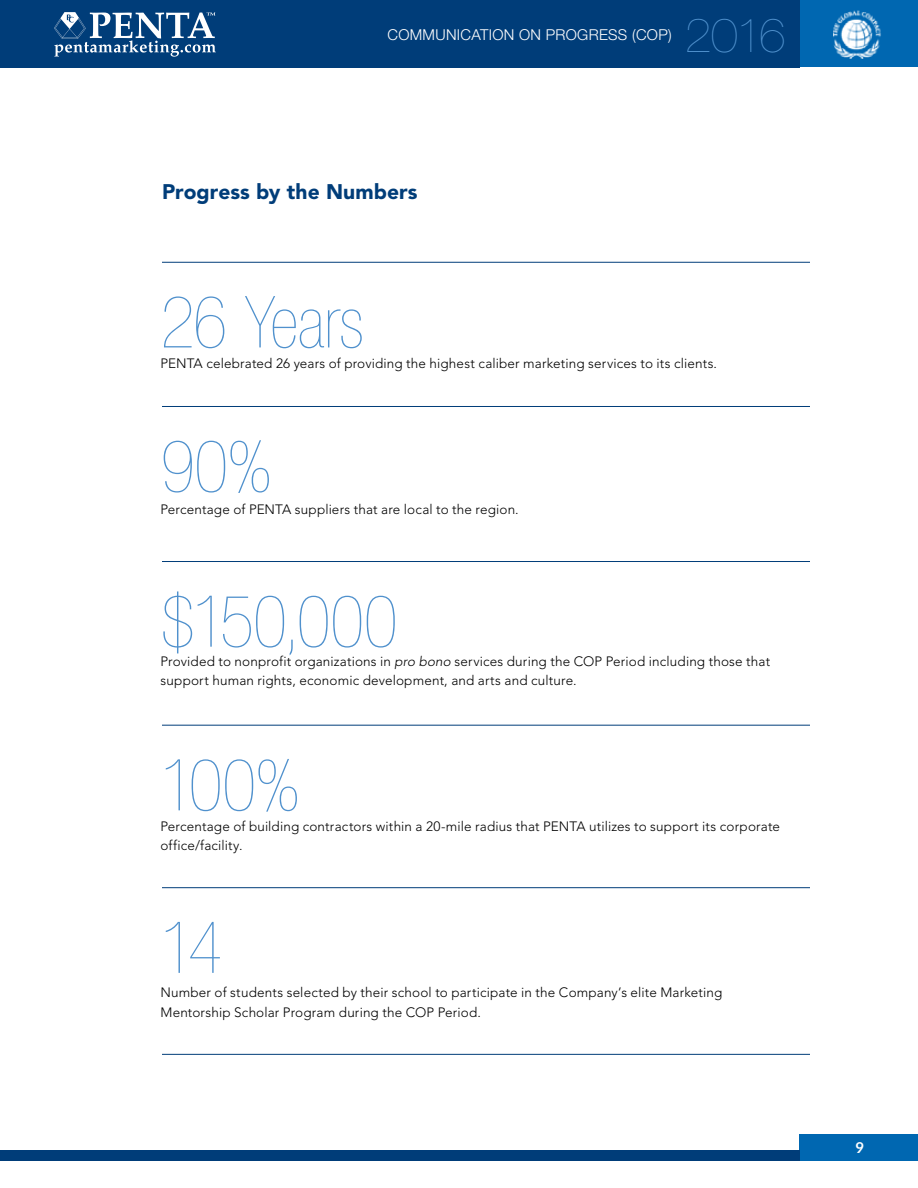
<style>
.page{position:relative;width:918px;height:1188px;background:#fff}
.page>*{position:absolute;margin:0;border:0;box-sizing:border-box;transform-origin:0 0}
.t1{font:200 condensed 72px "Helvetica Neue LT Std";letter-spacing:-.015em;color:#5091cd}
.t2{font:200 48px "Helvetica Neue LT Std";color:#5091cd}
.t3{font:900 21px "Avenir LT Std";color:#003d79}
.t4{font:300 15px "Helvetica Neue LT Std";letter-spacing:.02em;color:#fff}
.t5{font:700 15px "Lato";color:#fff}
.t6{font:300 13.5px/19.5px "Avenir LT Std";letter-spacing:.01em;color:#000}
.s1{font-style:italic}
</style>
<div class="page">
<div style="left:799px;top:0;width:119px;height:67px;background:#0067b1"></div>
<div style="left:799px;top:1134px;width:119px;height:27px;background:#0067b1"></div>
<div style="left:0;top:0;width:799px;height:67px;background:#003d79"></div>
<div style="left:0;top:1150px;width:800px;height:11px;background:#003d79"></div>
<img style="left:834px;top:11px;width:47px;height:47px">
<svg style="left:54px;top:12px;width:162px;height:45px"></svg>
<hr style="left:162px;top:406px;width:648px;height:1px;background:#003d79">
<hr style="left:162px;top:262px;width:648px;height:1px;background:#003d79">
<hr style="left:162px;top:561px;width:648px;height:1px;background:#003d79">
<hr style="left:162px;top:725px;width:648px;height:1px;background:#003d79">
<hr style="left:162px;top:887px;width:648px;height:1px;background:#003d79">
<hr style="left:162px;top:1054px;width:648px;height:1px;background:#003d79">
<p class="t4" style="left:388px;top:25px;width:286px">COMMUNICATION ON PROGRESS (COP)</p>
<h2 class="t2" style="left:685px;top:7px;width:103px">2016</h2>
<h3 class="t3" style="left:162px;top:179px;width:257px">Progress by the Numbers</h3>
<h1 class="t1" style="left:160px;top:283px;width:205px">26 Years</h1>
<p class="t6" style="left:160px;top:354px;width:556px">PENTA celebrated 26 years of providing the highest caliber marketing services to its clients.</p>
<h1 class="t1" style="left:160px;top:427px;width:114px">90%</h1>
<p class="t6" style="left:160px;top:499px;width:358px">Percentage of PENTA suppliers that are local to the region.</p>
<h1 class="t1" style="left:160px;top:582px;width:239px">$150,000</h1>
<p class="t6" style="left:160px;top:652px;width:611px">Provided to nonprofit organizations in <span class="s1">pro bono</span> services during the COP Period including those that support human rights, economic development, and arts and culture.</p>
<h1 class="t1" style="left:160px;top:746px;width:142px">100%</h1>
<p class="t6" style="left:160px;top:816px;width:621px">Percentage of building contractors within a 20-mile radius that PENTA utilizes to support its corporate office/facility.</p>
<h1 class="t1" style="left:160px;top:908px;width:63px">14</h1>
<p class="t6" style="left:160px;top:983px;width:563px">Number of students selected by their school to participate in the Company’s elite Marketing<br>Mentorship Scholar Program during the COP Period.</p>
<p class="t5" style="left:855px;top:1138px;width:10px">9</p>
</div>
